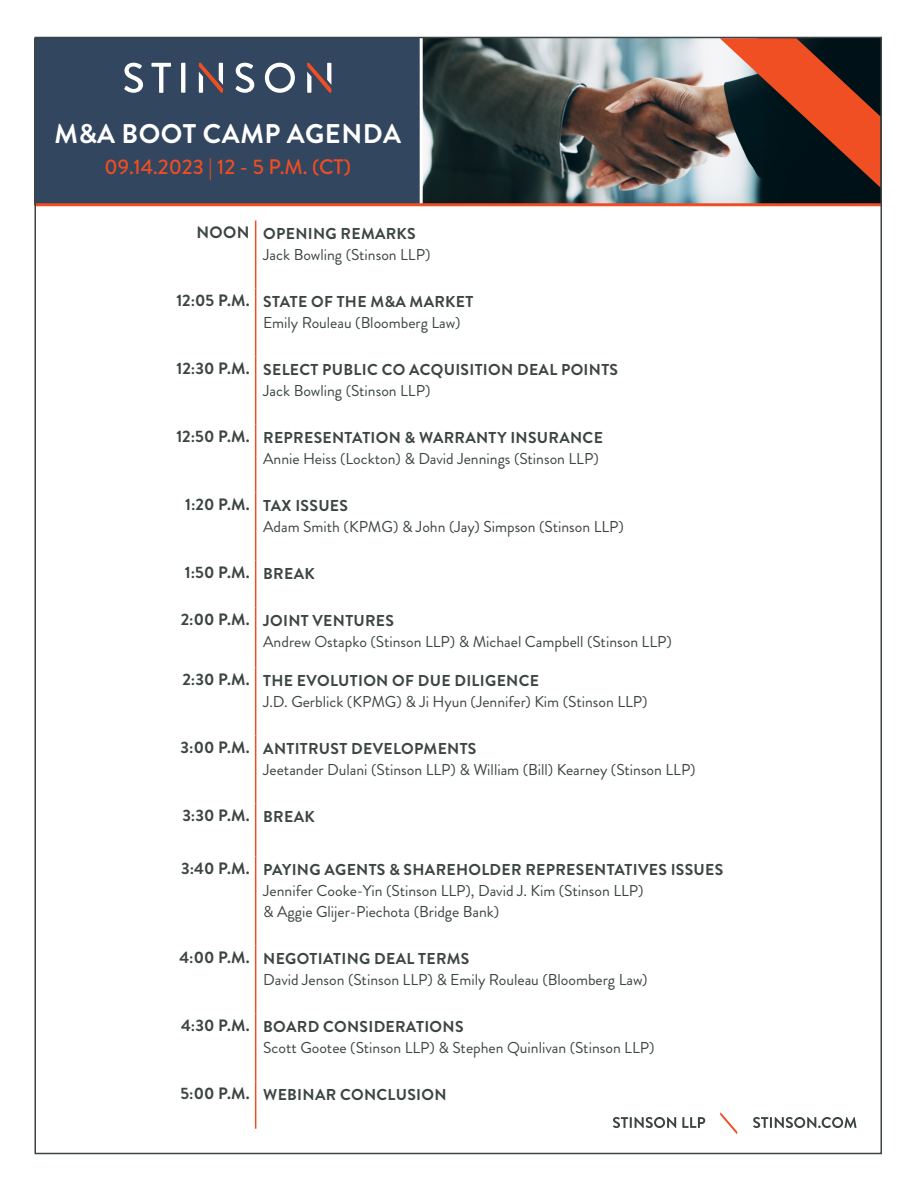
<style>
.page{position:relative;width:918px;height:1188px;background:#fff}
.page>*{position:absolute;margin:0;border:0;box-sizing:border-box;transform-origin:0 0}
.t1{font:700 27px "Brandon Grotesque";letter-spacing:.02em;color:#fff}
.t2{font:500 21px "Brandon Grotesque";color:#f04d22}
.t3{font:700 16.5px "Brandon Grotesque";color:#3b4543}
.t4{font:15.75px/21px "Brandon Grotesque";color:#3b4543}
.t5{font:700 15.75px "Brandon Grotesque";letter-spacing:.02em;color:#3b4543}
.s1{font-weight:700}
</style>
<div class="page">
<div style="left:34px;top:38px;width:387px;height:167px;background:#32465f"></div>
<img style="left:423px;top:40px;width:456px;height:163px">
<hr style="left:255px;top:220px;width:1px;height:69px;background:#f04d22">
<hr style="left:255px;top:289px;width:1px;height:68px;background:#f04d22">
<hr style="left:255px;top:357px;width:1px;height:68px;background:#f04d22">
<hr style="left:255px;top:425px;width:1px;height:68px;background:#f04d22">
<hr style="left:255px;top:493px;width:1px;height:68px;background:#f04d22">
<hr style="left:255px;top:561px;width:1px;height:47px;background:#f04d22">
<hr style="left:255px;top:608px;width:1px;height:59px;background:#f04d22">
<hr style="left:255px;top:667px;width:1px;height:69px;background:#f04d22">
<hr style="left:255px;top:736px;width:1px;height:68px;background:#f04d22">
<hr style="left:255px;top:804px;width:1px;height:53px;background:#f04d22">
<hr style="left:255px;top:857px;width:1px;height:89px;background:#f04d22">
<hr style="left:255px;top:946px;width:1px;height:68px;background:#f04d22">
<hr style="left:255px;top:1014px;width:1px;height:68px;background:#f04d22">
<hr style="left:255px;top:1082px;width:1px;height:47px;background:#f04d22">
<svg style="left:753px;top:1117px;width:104px;height:11px"></svg>
<svg style="left:613px;top:1117px;width:92px;height:11px"></svg>
<svg style="left:720px;top:1113px;width:17px;height:21px"></svg>
<svg style="left:199px;top:63px;width:24px;height:30px"></svg>
<svg style="left:124px;top:63px;width:19px;height:30px"></svg>
<svg style="left:151px;top:63px;width:20px;height:30px"></svg>
<svg style="left:181px;top:63px;width:4px;height:30px"></svg>
<svg style="left:235px;top:63px;width:19px;height:30px"></svg>
<svg style="left:265px;top:63px;width:30px;height:30px"></svg>
<svg style="left:307px;top:63px;width:24px;height:30px"></svg>
<hr style="left:420px;top:37px;width:3px;height:168px;background:#fff">
<svg style="left:720px;top:40px;width:159px;height:148px;background:#703f33"></svg>
<hr style="left:34px;top:203px;width:848px;height:3px;background:#f04d22">
<p class="t1" style="left:55px;top:115px;width:348px">M&amp;A BOOT CAMP AGENDA</p>
<p class="t2" style="left:105px;top:152px;width:248px">09.14.2023 | 12 - 5 P.M. (CT)</p>
<p class="t3" style="left:197px;top:221px;width:54px">NOON</p>
<p class="t4" style="left:263px;top:223px;width:169px"><span class="s1">OPENING REMARKS<br></span>Jack Bowling (Stinson LLP)</p>
<p class="t3" style="left:176px;top:289px;width:75px">12:05 P.M.</p>
<p class="t5" style="left:263px;top:291px;width:212px">STATE OF THE M&amp;A MARKET</p>
<p class="t4" style="left:263px;top:312px;width:199px">Emily Rouleau (Bloomberg Law)</p>
<p class="t3" style="left:177px;top:357px;width:75px">12:30 P.M.</p>
<p class="t5" style="left:263px;top:359px;width:356px">SELECT PUBLIC CO ACQUISITION DEAL POINTS</p>
<p class="t4" style="left:263px;top:380px;width:169px">Jack Bowling (Stinson LLP)</p>
<p class="t3" style="left:176px;top:425px;width:75px">12:50 P.M.</p>
<p class="t5" style="left:263px;top:427px;width:341px">REPRESENTATION &amp; WARRANTY INSURANCE</p>
<p class="t4" style="left:263px;top:448px;width:337px">Annie Heiss (Lockton) &amp; David Jennings (Stinson LLP)</p>
<p class="t3" style="left:185px;top:493px;width:66px">1:20 P.M.</p>
<p class="t5" style="left:263px;top:495px;width:86px">TAX ISSUES</p>
<p class="t4" style="left:263px;top:516px;width:362px">Adam Smith (KPMG) &amp; John (Jay) Simpson (Stinson LLP)</p>
<p class="t3" style="left:185px;top:561px;width:66px">1:50 P.M.</p>
<p class="t5" style="left:263px;top:563px;width:53px">BREAK</p>
<p class="t3" style="left:181px;top:608px;width:70px">2:00 P.M.</p>
<p class="t5" style="left:263px;top:610px;width:132px">JOINT VENTURES</p>
<p class="t4" style="left:263px;top:631px;width:410px">Andrew Ostapko (Stinson LLP) &amp; Michael Campbell (Stinson LLP)</p>
<p class="t3" style="left:182px;top:668px;width:69px">2:30 P.M.</p>
<p class="t5" style="left:263px;top:670px;width:277px">THE EVOLUTION OF DUE DILIGENCE</p>
<p class="t4" style="left:263px;top:691px;width:386px">J.D. Gerblick (KPMG) &amp; Ji Hyun (Jennifer) Kim (Stinson LLP)</p>
<p class="t3" style="left:181px;top:736px;width:71px">3:00 P.M.</p>
<p class="t5" style="left:263px;top:738px;width:215px">ANTITRUST DEVELOPMENTS</p>
<p class="t4" style="left:263px;top:759px;width:434px">Jeetander Dulani (Stinson LLP) &amp; William (Bill) Kearney (Stinson LLP)</p>
<p class="t3" style="left:182px;top:804px;width:69px">3:30 P.M.</p>
<p class="t5" style="left:263px;top:806px;width:53px">BREAK</p>
<p class="t3" style="left:181px;top:857px;width:70px">3:40 P.M.</p>
<p class="t5" style="left:263px;top:859px;width:462px">PAYING AGENTS &amp; SHAREHOLDER REPRESENTATIVES ISSUES</p>
<p class="t4" style="left:263px;top:880px;width:382px">Jennifer Cooke-Yin (Stinson LLP), David J. Kim (Stinson LLP)</p>
<p class="t4" style="left:263px;top:901px;width:238px">&amp; Aggie Glijer-Piechota (Bridge Bank)</p>
<p class="t3" style="left:179px;top:946px;width:72px">4:00 P.M.</p>
<p class="t5" style="left:263px;top:948px;width:208px">NEGOTIATING DEAL TERMS</p>
<p class="t4" style="left:263px;top:969px;width:386px">David Jenson (Stinson LLP) &amp; Emily Rouleau (Bloomberg Law)</p>
<p class="t3" style="left:181px;top:1014px;width:70px">4:30 P.M.</p>
<p class="t5" style="left:263px;top:1016px;width:202px">BOARD CONSIDERATIONS</p>
<p class="t4" style="left:263px;top:1037px;width:393px">Scott Gootee (Stinson LLP) &amp; Stephen Quinlivan (Stinson LLP)</p>
<p class="t3" style="left:181px;top:1082px;width:71px">5:00 P.M.</p>
<p class="t5" style="left:263px;top:1084px;width:185px">WEBINAR CONCLUSION</p>
</div>
